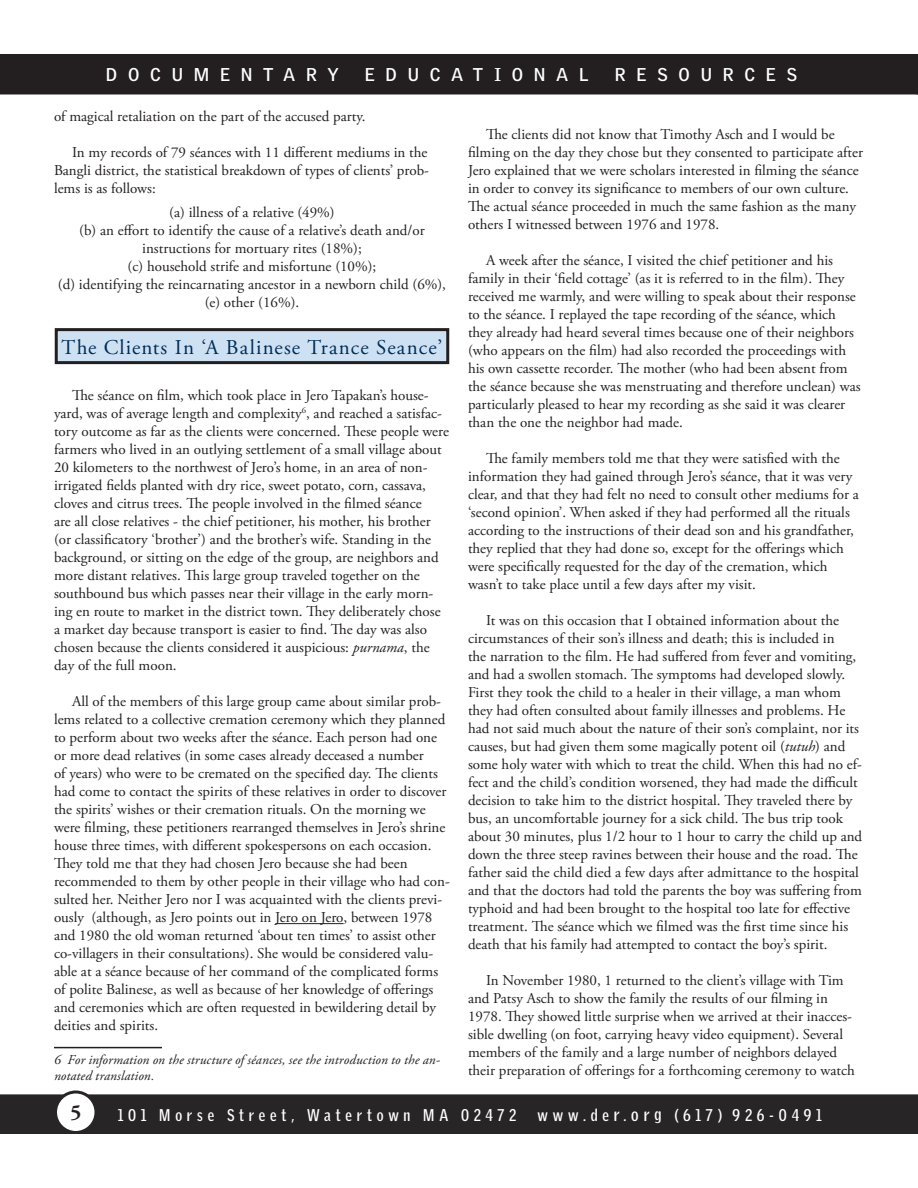
<style>
.page{position:relative;width:918px;height:1188px;background:#fff}
.page>*{position:absolute;margin:0;border:0;box-sizing:border-box;transform-origin:0 0}
.t1{font:21px "Adobe Garamond Pro";letter-spacing:.055em;color:#002c55}
.numbering{font:700 21px "Adobe Garamond Pro";color:#231f20}
.t2{font:700 18px "Griffith Gothic";letter-spacing:.6em;color:#fff}
.t3{font:700 16.5px "Griffith Gothic Cond";letter-spacing:.29em;color:#fff}
.studyguide{font:15px/18px "Adobe Garamond Pro";color:#231f20}
.studyguidenoindent{font:15px "Adobe Garamond Pro";color:#231f20}
.footnotes{font:15px "Adobe Garamond Pro";color:#231f20}
.footnotes-2{font:italic 13.5px/16.2px "Adobe Garamond Pro";letter-spacing:.01em;color:#231f20}
.s1{font-style:italic}
.s2{font-size:18px}
</style>
<div class="page">
<div style="left:1px;top:1095px;width:916px;height:38px;background:#282526"></div>
<div style="left:0;top:1094px;width:918px;height:40px;border:2px solid #282526"></div>
<div style="left:0;top:54px;width:918px;height:40px;background:#231f20"></div>
<svg style="left:917px;top:1094px;width:1px;height:40px"></svg>
<div style="left:56px;top:1092px;width:40px;height:40px;background:#fff;border-radius:50%"></div>
<div style="left:54px;top:1090px;width:44px;height:44px;border:3px solid #282526;border-radius:50%"></div>
<hr style="left:275px;top:923px;width:69px;height:1px;background:#231f20">
<div style="left:56px;top:330px;width:392px;height:33px;background:#cee1f3"></div>
<div style="left:55px;top:328px;width:394px;height:36px;border:3px solid #231f20"></div>
<hr style="left:54px;top:1047px;width:108px;height:1px;background:#231f20">
<p class="t2" style="left:106px;top:63px;width:234px">DOCUMENTARY</p>
<p class="t2" style="left:365px;top:63px;width:225px">EDUCATIONAL</p>
<p class="t2" style="left:615px;top:63px;width:184px">RESOURCES</p>
<p class="footnotes" style="left:54px;top:107px;width:313px">of magical retaliation on the part of the accused party.</p>
<p class="studyguide" style="left:54px;top:144px;width:377px;text-align:justify;text-indent:18px">In my records of 79 séances with 11 different mediums in the Bangli district, the statistical breakdown of types of clients’ prob&shy;lems is as follows:</p>
<p class="studyguidenoindent" style="left:169px;top:203px;width:167px">(a) illness of a relative (49%)</p>
<p class="studyguidenoindent" style="left:79px;top:221px;width:347px">(b) an effort to identify the cause of a relative’s death and/or</p>
<p class="studyguidenoindent" style="left:142px;top:239px;width:221px">instructions for mortuary rites (18%);</p>
<p class="studyguidenoindent" style="left:128px;top:257px;width:250px">(c) household strife and misfortune (10%);</p>
<p class="studyguidenoindent" style="left:58px;top:275px;width:390px">(d) identifying the reincarnating ancestor in a newborn child (6%),</p>
<p class="studyguidenoindent" style="left:205px;top:293px;width:96px">(e) other (16%).</p>
<p class="t1" style="left:62px;top:335px;width:382px">The Clients In ‘A Balinese Trance Seance’</p>
<p class="studyguide" style="left:54px;top:387px;width:396px;text-indent:18px">The séance on film, which took place in Jero Tapakan’s house&shy;yard, was of average length and complexity , and reached a satisfac&shy;tory outcome as far as the clients were concerned. These people were farmers who lived in an outlying settlement of a small village about 20 kilometers to the northwest of Jero’s home, in an area of non&shy;irrigated fields planted with dry rice, sweet potato, corn, cassava, cloves and citrus trees. The people involved in the filmed séance<br>are all close relatives - the chief petitioner, his mother, his brother (or classificatory ‘brother’) and the brother’s wife. Standing in the background, or sitting on the edge of the group, are neighbors and more distant relatives. This large group traveled together on the southbound bus which passes near their village in the early morn&shy;ing en route to market in the district town. They deliberately chose a market day because transport is easier to find. The day was also chosen because the clients considered it auspicious: <span class="s1">purnama</span>, the day of the full moon.</p>
<p class="studyguide" style="left:54px;top:693px;width:398px;text-indent:18px">All of the members of this large group came about similar prob&shy;lems related to a collective cremation ceremony which they planned to perform about two weeks after the séance. Each person had one or more dead relatives (in some cases already deceased a number<br>of years) who were to be cremated on the specified day. The clients had come to contact the spirits of these relatives in order to discover the spirits’ wishes or their cremation rituals. On the morning we were filming, these petitioners rearranged themselves in Jero’s shrine house three times, with different spokespersons on each occasion.<br>They told me that they had chosen Jero because she had been recommended to them by other people in their village who had con&shy;sulted her. Neither Jero nor I was acquainted with the clients previ&shy;ously (although, as Jero points out in Jero on Jero, between 1978 and 1980 the old woman returned ‘about ten times’ to assist other co-villagers in their consultations). She would be considered valu&shy;able at a séance because of her command of the complicated forms of polite Balinese, as well as because of her knowledge of offerings and ceremonies which are often requested in bewildering detail by deities and spirits.</p>
<p class="footnotes-2" style="left:54px;top:1052px;width:388px;text-indent:14px">For information on the structure of séances, see the introduction to the an&shy;notated translation.</p>
<p class="studyguide" style="left:468px;top:126px;width:397px;text-indent:18px">The clients did not know that Timothy Asch and I would be filming on the day they chose but they consented to participate after Jero explained that we were scholars interested in filming the séance in order to convey its significance to members of our own culture.<br>The actual séance proceeded in much the same fashion as the many others I witnessed between 1976 and 1978.</p>
<p class="studyguide" style="left:468px;top:252px;width:394px;text-indent:18px">A week after the séance, I visited the chief petitioner and his family in their ‘field cottage’ (as it is referred to in the film). They received me warmly, and were willing to speak about their response to the séance. I replayed the tape recording of the séance, which they already had heard several times because one of their neighbors (who appears on the film) had also recorded the proceedings with his own cassette recorder. The mother (who had been absent from the séance because she was menstruating and therefore unclean) was particularly pleased to hear my recording as she said it was clearer than the one the neighbor had made.</p>
<p class="studyguide" style="left:468px;top:450px;width:392px;text-indent:18px">The family members told me that they were satisfied with the information they had gained through Jero’s séance, that it was very clear, and that they had felt no need to consult other mediums for a ‘second opinion’. When asked if they had performed all the rituals according to the instructions of their dead son and his grandfather, they replied that they had done so, except for the offerings which were specifically requested for the day of the cremation, which wasn’t to take place until a few days after my visit.</p>
<p class="studyguide" style="left:468px;top:612px;width:396px;text-indent:18px">It was on this occasion that I obtained information about the circumstances of their son’s illness and death; this is included in<br>the narration to the film. He had suffered from fever and vomiting, and had a swollen stomach. The symptoms had developed slowly.<br>First they took the child to a healer in their village, a man whom they had often consulted about family illnesses and problems. He had not said much about the nature of their son’s complaint, nor its causes, but had given them some magically potent oil (<span class="s1">tutuh</span>) and some holy water with which to treat the child. When this had no ef&shy;fect and the child’s condition worsened, they had made the difficult decision to take him to the district hospital. They traveled there by bus, an uncomfortable journey for a sick child. The bus trip took about 30 minutes, plus 1/2 hour to 1 hour to carry the child up and down the three steep ravines between their house and the road. The father said the child died a few days after admittance to the hospital and that the doctors had told the parents the boy was suffering from typhoid and had been brought to the hospital too late for effective treatment. The séance which we filmed was the first time since his death that his family had attempted to contact the boy’s spirit.</p>
<p class="studyguide" style="left:468px;top:972px;width:388px;text-indent:18px">In November 1980, 1 returned to the client’s village with Tim and Patsy Asch to show the family the results of our filming in 1978. They showed little surprise when we arrived at their inacces&shy;sible dwelling (on foot, carrying heavy video equipment). Several members of the family and a large number of neighbors delayed their preparation of offerings for a forthcoming ceremony to watch</p>
<p class="numbering" style="left:70px;top:1100px;width:12px">5</p>
<p class="t3" style="left:118px;top:1106px;width:400px">101 Morse Street, Watertown MA 02472</p>
<p class="t3" style="left:537px;top:1106px;width:286px">www.de<span class="s2">r</span>.<span class="s2">or</span>g (617) 926-0491</p>
</div>
